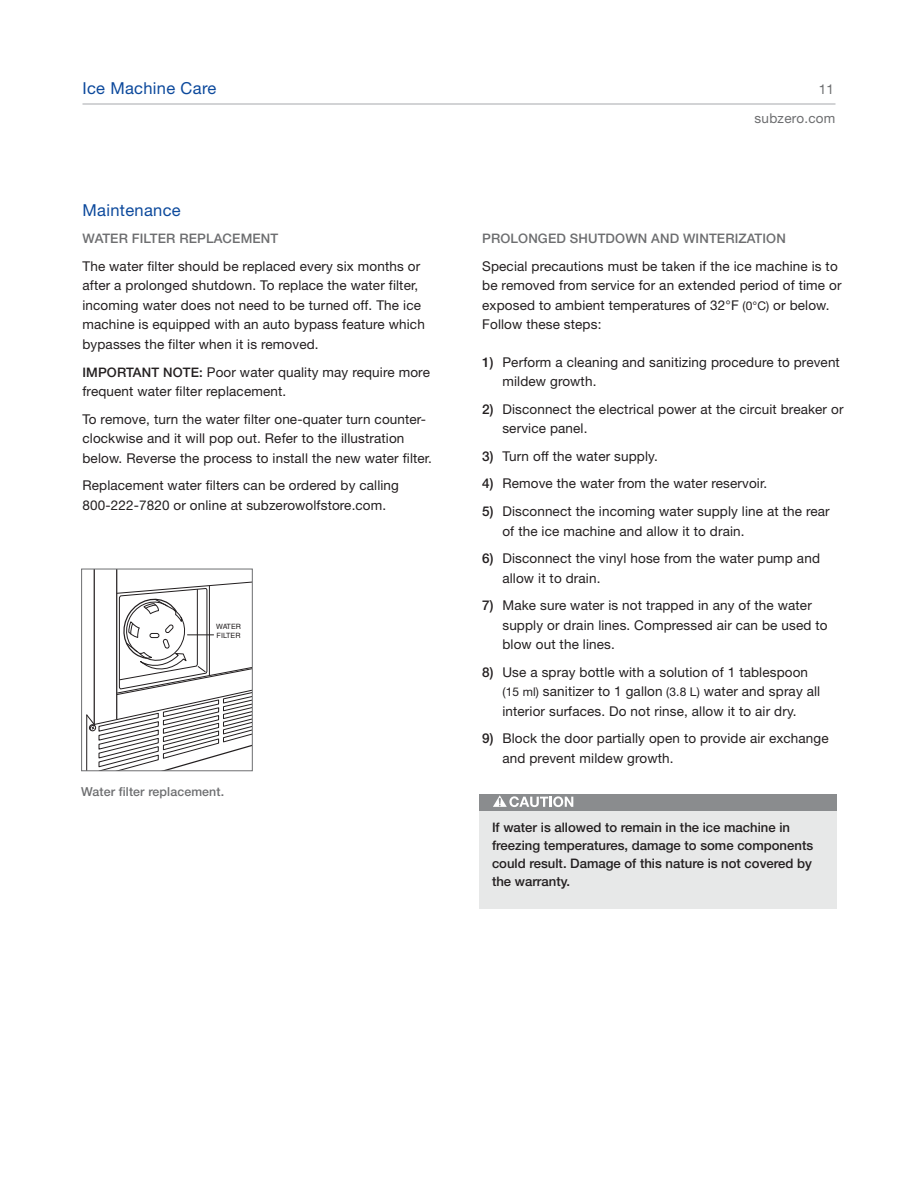
<style>
.page{position:relative;width:918px;height:1188px;background:#fff}
.page>*{position:absolute;margin:0;border:0;box-sizing:border-box;transform-origin:0 0}
.t1{font:16.5px "Helvetica Neue LT Std";letter-spacing:.02em;color:#0c499c}
.t2{font:13.5px/19.5px "Helvetica Neue LT Std";letter-spacing:.01em;color:#231f20}
.t3{font:13.5px/28.2px "Helvetica Neue LT Std";letter-spacing:.02em;color:#6d6e70;text-align:right}
.t4{font:500 13.2px/18px "Helvetica Neue LT Std";color:#231f20}
.t5{font:500 13.2px "Helvetica Neue LT Std";letter-spacing:.01em;color:#6d6e70}
.t6{font:500 12.3px "Helvetica Neue LT Std";letter-spacing:.01em;color:#6d6e70}
.t7{font:7.2px/8.4px "Helvetica";color:#231f20}
.s1{font-weight:500;font-size:13.2px}
.s2{font-size:12px}
.s3{font-weight:500}
</style>
<div class="page">
<hr style="left:82px;top:104px;width:754px;height:1px;background:#a7a9ac">
<div style="left:479px;top:794px;width:358px;height:115px;background:#e7e8e8"></div>
<div style="left:479px;top:794px;width:358px;height:17px;background:#8a8c8e"></div>
<svg style="left:493px;top:795px;width:80px;height:12px"></svg>
<hr style="left:116px;top:569px;width:1px;height:150px;background:#231f20">
<hr style="left:94px;top:569px;width:1px;height:155px;background:#231f20">
<svg style="left:86px;top:575px;width:165px;height:194px"></svg>
<div style="left:81px;top:569px;width:172px;height:202px;border:1px solid #6d6e70"></div>
<p class="t1" style="left:82px;top:82px;width:135px">Ice Machine Care</p>
<p class="t3" style="left:755px;top:77px;width:82px">11 subzero.com</p>
<p class="t1" style="left:82px;top:204px;width:100px">Maintenance</p>
<p class="t5" style="left:82px;top:234px;width:197px">WATER FILTER REPLACEMENT</p>
<p class="t2" style="left:82px;top:258px;width:344px">The water filter should be replaced every six months or after a prolonged shutdown. To replace the water filter, incoming water does not need to be turned off. The ice machine is equipped with an auto bypass feature which bypasses the filter when it is removed.</p>
<p class="t2" style="left:82px;top:364px;width:349px"><span class="s1">IMPORTANT NOTE:</span> Poor water quality may require more frequent water filter replacement.</p>
<p class="t2" style="left:83px;top:411px;width:351px">To remove, turn the water filter one-quater turn counter&shy;clockwise and it will pop out. Refer to the illustration below. Reverse the process to install the new water filter.</p>
<p class="t2" style="left:83px;top:477px;width:318px">Replacement water filters can be ordered by calling<br>800-222-7820 or online at subzerowolfstore.com.</p>
<p class="t7" style="left:216px;top:623px;width:26px">WATER<br>FILTER</p>
<p class="t6" style="left:81px;top:788px;width:145px">Water filter replacement.</p>
<p class="t5" style="left:482px;top:234px;width:305px">PROLONGED SHUTDOWN AND WINTERIZATION</p>
<p class="t2" style="left:482px;top:258px;width:361px">Special precautions must be taken if the ice machine is to be removed from service for an extended period of time or exposed to ambient temperatures of 32°F <span class="s2">(0°C)</span> or below.<br>Follow these steps:</p>
<p class="t2" style="left:502px;top:354px;width:339px;text-indent:-20px"><span class="s3">1)</span> Perform a cleaning and sanitizing procedure to prevent mildew growth.</p>
<p class="t2" style="left:502px;top:401px;width:343px;text-indent:-20px"><span class="s3">2)</span> Disconnect the electrical power at the circuit breaker or service panel.</p>
<p class="t2" style="left:482px;top:448px;width:177px"><span class="s3">3)</span> Turn off the water supply.</p>
<p class="t2" style="left:482px;top:475px;width:286px"><span class="s3">4)</span> Remove the water from the water reservoir.</p>
<p class="t2" style="left:502px;top:503px;width:329px;text-indent:-20px"><span class="s3">5)</span> Disconnect the incoming water supply line at the rear of the ice machine and allow it to drain.</p>
<p class="t2" style="left:502px;top:550px;width:319px;text-indent:-20px"><span class="s3">6)</span> Disconnect the vinyl hose from the water pump and allow it to drain.</p>
<p class="t2" style="left:502px;top:597px;width:327px;text-indent:-20px"><span class="s3">7)</span> Make sure water is not trapped in any of the water supply or drain lines. Compressed air can be used to blow out the lines.</p>
<p class="t2" style="left:502px;top:664px;width:319px;text-indent:-20px"><span class="s3">8)</span> Use a spray bottle with a solution of 1 tablespoon <span class="s2">(15 ml)</span> sanitizer to 1 gallon <span class="s2">(3.8 L)</span> water and spray all interior surfaces. Do not rinse, allow it to air dry.</p>
<p class="t2" style="left:502px;top:730px;width:328px;text-indent:-20px"><span class="s3">9)</span> Block the door partially open to provide air exchange and prevent mildew growth.</p>
<p class="t4" style="left:492px;top:820px;width:323px">If water is allowed to remain in the ice machine in freezing temperatures, damage to some components could result. Damage of this nature is not covered by the warranty.</p>
</div>
